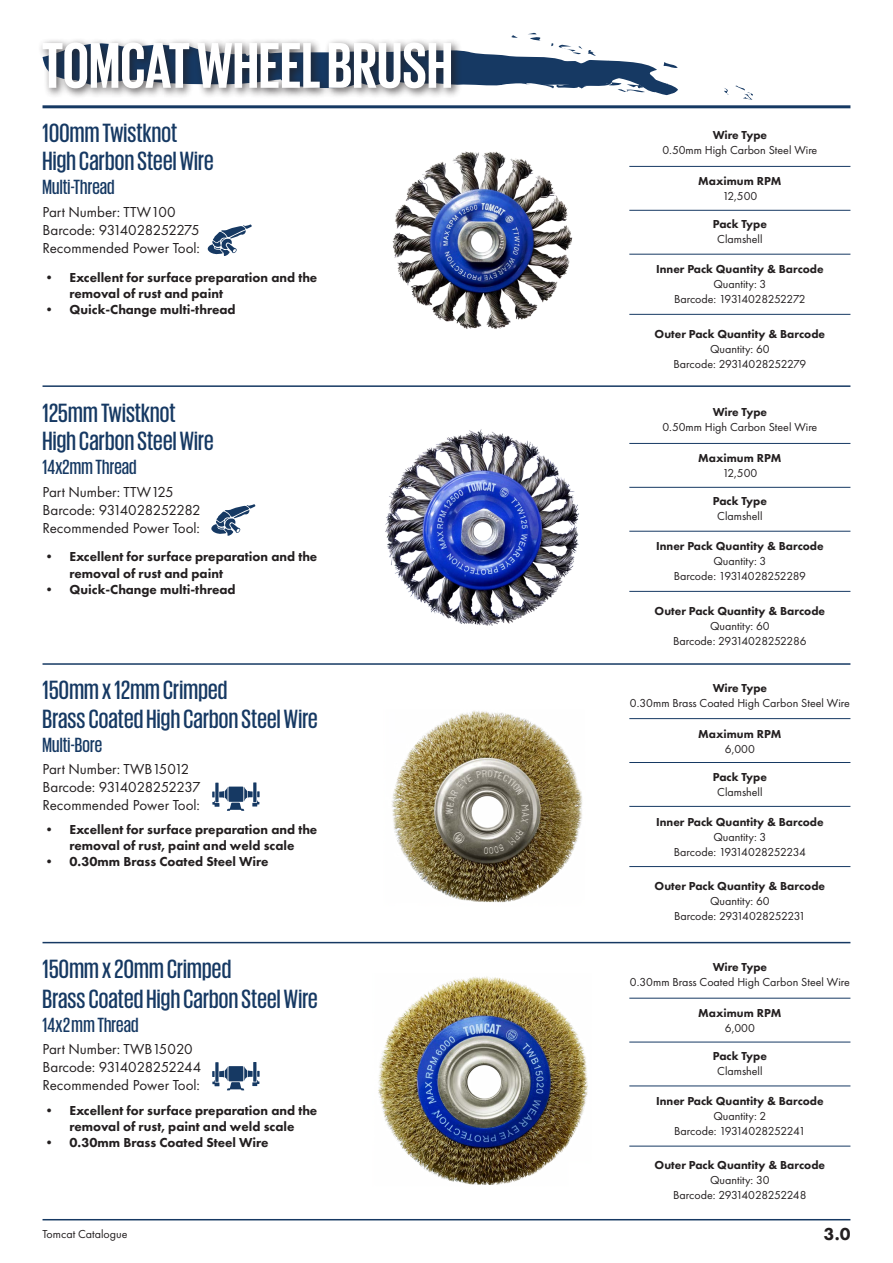
<style>
.page{position:relative;width:893px;height:1263px;background:#fff}
.page>*{position:absolute;margin:0;border:0;box-sizing:border-box;transform-origin:0 0}
.t1{font:500 27px/28.5px "Giorgio Sans";letter-spacing:.01em;color:#163963}
.t2{font:500 21px "Giorgio Sans";letter-spacing:.01em;color:#163963}
.t3{font:800 18px "Futura PT";color:#231f20}
.t4{font:15px/18px "Futura PT";color:#231f20}
.t5{font:800 13.5px/16.2px "Futura PT";color:#231f20}
.t6{font:12px/15px "Futura PT";color:#231f20;text-align:center}
.t7{font:800 12px "Futura PT";color:#231f20}
</style>
<div class="page">
<svg style="left:724px;top:86px;width:29px;height:14px"></svg>
<svg style="left:43px;top:32px;width:635px;height:64px"></svg>
<hr style="left:43px;top:105px;width:807px;height:3px;background:#163963">
<hr style="left:43px;top:663px;width:807px;height:2px;background:#163963">
<hr style="left:43px;top:385px;width:807px;height:2px;background:#163963">
<hr style="left:43px;top:1219px;width:807px;height:1px;background:#163963">
<hr style="left:629px;top:166px;width:221px;height:1px;background:#163963">
<svg style="left:207px;top:224px;width:45px;height:32px"></svg>
<hr style="left:43px;top:942px;width:807px;height:1px;background:#163963">
<hr style="left:629px;top:210px;width:221px;height:1px;background:#163963">
<hr style="left:629px;top:254px;width:221px;height:1px;background:#163963">
<hr style="left:629px;top:314px;width:221px;height:1px;background:#163963">
<svg style="left:211px;top:504px;width:45px;height:32px"></svg>
<hr style="left:629px;top:443px;width:221px;height:1px;background:#163963">
<hr style="left:629px;top:487px;width:221px;height:1px;background:#163963">
<hr style="left:629px;top:531px;width:221px;height:1px;background:#163963">
<hr style="left:629px;top:591px;width:221px;height:1px;background:#163963">
<hr style="left:629px;top:718px;width:221px;height:1px;background:#163963">
<hr style="left:629px;top:762px;width:221px;height:1px;background:#163963">
<hr style="left:629px;top:806px;width:221px;height:1px;background:#163963">
<hr style="left:629px;top:866px;width:221px;height:1px;background:#163963">
<hr style="left:629px;top:998px;width:221px;height:1px;background:#163963">
<hr style="left:629px;top:1042px;width:221px;height:1px;background:#163963">
<hr style="left:629px;top:1085px;width:221px;height:1px;background:#163963">
<hr style="left:629px;top:1146px;width:221px;height:1px;background:#163963">
<svg style="left:215px;top:783px;width:4px;height:19px"></svg>
<hr style="left:253px;top:782px;width:3px;height:20px;background:#163963">
<svg style="left:212px;top:786px;width:48px;height:25px"></svg>
<svg style="left:215px;top:1062px;width:4px;height:20px"></svg>
<hr style="left:253px;top:1062px;width:3px;height:20px;background:#163963">
<svg style="left:212px;top:1066px;width:48px;height:24px"></svg>
<img style="left:378px;top:976px;width:210px;height:209px">
<img style="left:385px;top:429px;width:194px;height:196px">
<img style="left:392px;top:151px;width:181px;height:178px">
<img style="left:392px;top:711px;width:191px;height:192px">
<h1 class="t1" style="left:43px;top:118px;width:173px">100mm Twistknot<br>High Carbon Steel Wire</h1>
<h2 class="t2" style="left:43px;top:177px;width:74px">Multi-Thread</h2>
<p class="t4" style="left:43px;top:203px;width:159px">Part Number: TTW100<br>Barcode: 9314028252275<br>Recommended Power Tool:</p>
<p class="t5" style="left:70px;top:269px;width:249px;text-indent:-27px">• Excellent for surface preparation and the removal of rust and paint</p>
<p class="t5" style="left:43px;top:301px;width:195px">• Quick-Change multi-thread</p>
<h1 class="t1" style="left:43px;top:398px;width:173px">125mm Twistknot<br>High Carbon Steel Wire</h1>
<h2 class="t2" style="left:43px;top:457px;width:96px">14x2mm Thread</h2>
<p class="t4" style="left:43px;top:483px;width:160px">Part Number: TTW125<br>Barcode: 9314028252282<br>Recommended Power Tool:</p>
<p class="t5" style="left:70px;top:548px;width:249px;text-indent:-27px">• Excellent for surface preparation and the removal of rust and paint</p>
<p class="t5" style="left:43px;top:581px;width:195px">• Quick-Change multi-thread</p>
<h1 class="t1" style="left:43px;top:675px;width:277px">150mm x 12mm Crimped<br>Brass Coated High Carbon Steel Wire</h1>
<h2 class="t2" style="left:43px;top:734px;width:61px">Multi-Bore</h2>
<p class="t4" style="left:43px;top:759px;width:160px">Part Number: TWB15012<br>Barcode: 9314028252237<br>Recommended Power Tool:</p>
<p class="t5" style="left:43px;top:821px;width:276px;text-align:center">• Excellent for surface preparation and the removal of rust, paint and weld scale</p>
<p class="t5" style="left:43px;top:854px;width:228px">• 0.30mm Brass Coated Steel Wire</p>
<h1 class="t1" style="left:43px;top:953px;width:277px;line-height:30px">150mm x 20mm Crimped<br>Brass Coated High Carbon Steel Wire</h1>
<h2 class="t2" style="left:43px;top:1015px;width:97px">14x2mm Thread</h2>
<p class="t4" style="left:43px;top:1040px;width:160px">Part Number: TWB15020<br>Barcode: 9314028252244<br>Recommended Power Tool:</p>
<p class="t5" style="left:43px;top:1102px;width:276px;text-align:center">• Excellent for surface preparation and the removal of rust, paint and weld scale</p>
<p class="t5" style="left:43px;top:1134px;width:228px">• 0.30mm Brass Coated Steel Wire</p>
<p class="t7" style="left:713px;top:128px;width:56px">Wire Type</p>
<p class="t6" style="left:662px;top:143px;width:156px">0.50mm High Carbon Steel Wire</p>
<p class="t7" style="left:698px;top:174px;width:85px">Maximum RPM</p>
<p class="t6" style="left:722px;top:189px;width:37px">12,500</p>
<p class="t7" style="left:713px;top:217px;width:56px">Pack Type</p>
<p class="t6" style="left:717px;top:232px;width:47px">Clamshell</p>
<p class="t7" style="left:656px;top:262px;width:169px">Inner Pack Quantity &amp; Barcode</p>
<p class="t6" style="left:674px;top:277px;width:133px">Quantity: 3<br>Barcode: 19314028252272</p>
<p class="t7" style="left:655px;top:326px;width:172px">Outer Pack Quantity &amp; Barcode</p>
<p class="t6" style="left:674px;top:341px;width:134px">Quantity: 60<br>Barcode: 29314028252279</p>
<p class="t7" style="left:713px;top:405px;width:56px">Wire Type</p>
<p class="t6" style="left:662px;top:420px;width:156px">0.50mm High Carbon Steel Wire</p>
<p class="t7" style="left:698px;top:451px;width:85px">Maximum RPM</p>
<p class="t6" style="left:722px;top:466px;width:37px">12,500</p>
<p class="t7" style="left:713px;top:494px;width:56px">Pack Type</p>
<p class="t6" style="left:717px;top:509px;width:47px">Clamshell</p>
<p class="t7" style="left:656px;top:539px;width:169px">Inner Pack Quantity &amp; Barcode</p>
<p class="t6" style="left:674px;top:554px;width:134px">Quantity: 3<br>Barcode: 19314028252289</p>
<p class="t7" style="left:655px;top:603px;width:172px">Outer Pack Quantity &amp; Barcode</p>
<p class="t6" style="left:673px;top:618px;width:135px">Quantity: 60<br>Barcode: 29314028252286</p>
<p class="t7" style="left:713px;top:680px;width:56px">Wire Type</p>
<p class="t6" style="left:630px;top:695px;width:221px">0.30mm Brass Coated High Carbon Steel Wire</p>
<p class="t7" style="left:698px;top:726px;width:85px">Maximum RPM</p>
<p class="t6" style="left:725px;top:741px;width:31px">6,000</p>
<p class="t7" style="left:713px;top:769px;width:56px">Pack Type</p>
<p class="t6" style="left:717px;top:784px;width:47px">Clamshell</p>
<p class="t7" style="left:656px;top:814px;width:169px">Inner Pack Quantity &amp; Barcode</p>
<p class="t6" style="left:674px;top:829px;width:133px">Quantity: 3<br>Barcode: 19314028252234</p>
<p class="t7" style="left:655px;top:878px;width:172px">Outer Pack Quantity &amp; Barcode</p>
<p class="t6" style="left:674px;top:893px;width:133px">Quantity: 60<br>Barcode: 29314028252231</p>
<p class="t7" style="left:713px;top:960px;width:56px">Wire Type</p>
<p class="t6" style="left:630px;top:975px;width:221px">0.30mm Brass Coated High Carbon Steel Wire</p>
<p class="t7" style="left:698px;top:1006px;width:85px">Maximum RPM</p>
<p class="t6" style="left:725px;top:1021px;width:31px">6,000</p>
<p class="t7" style="left:713px;top:1048px;width:56px">Pack Type</p>
<p class="t6" style="left:717px;top:1063px;width:47px">Clamshell</p>
<p class="t7" style="left:656px;top:1094px;width:169px">Inner Pack Quantity &amp; Barcode</p>
<p class="t6" style="left:674px;top:1109px;width:133px">Quantity: 2<br>Barcode: 19314028252241</p>
<p class="t7" style="left:655px;top:1158px;width:172px">Outer Pack Quantity &amp; Barcode</p>
<p class="t6" style="left:673px;top:1173px;width:135px">Quantity: 30<br>Barcode: 29314028252248</p>
<p class="t6" style="left:43px;top:1226px;width:86px">Tomcat Catalogue</p>
<h3 class="t3" style="left:824px;top:1223px;width:28px">3.0</h3>
</div>
